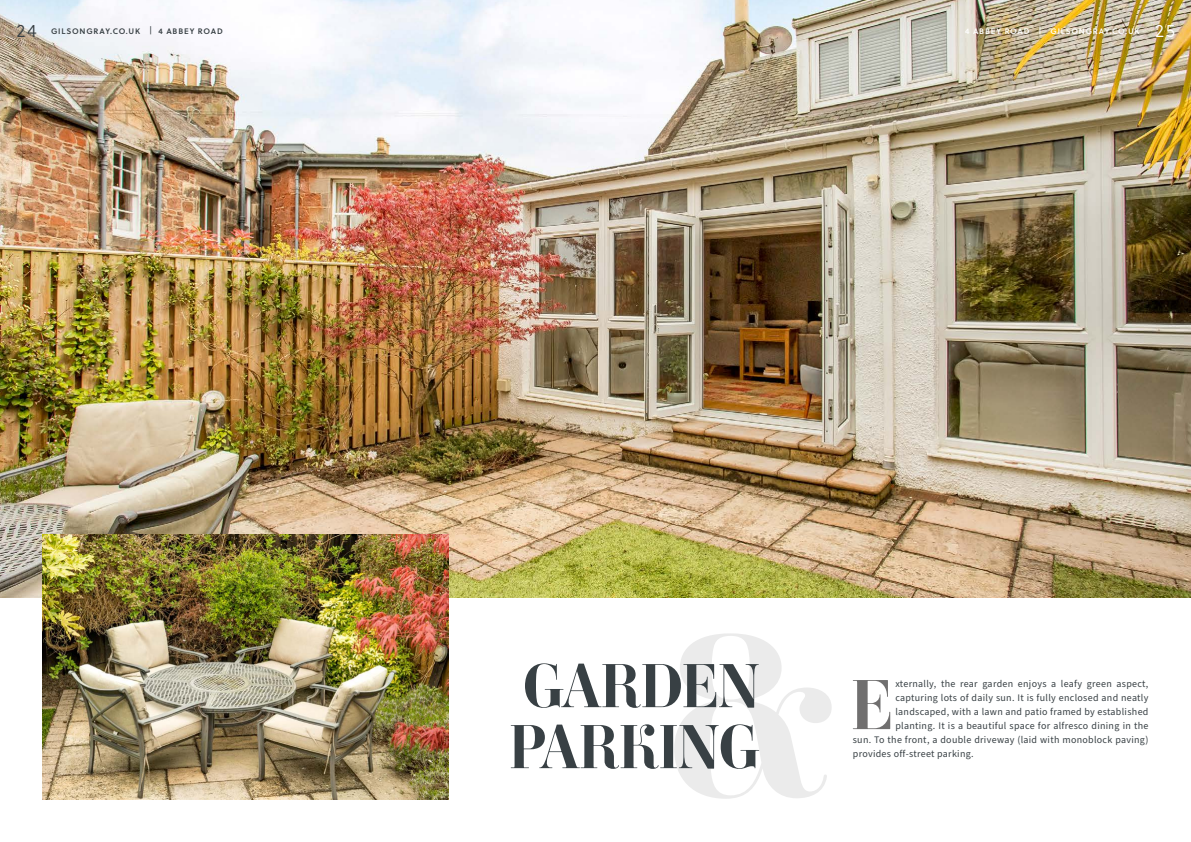
<style>
.page{position:relative;width:1191px;height:842px;background:#fff}
.page>*{position:absolute;margin:0;border:0;box-sizing:border-box;transform-origin:0 0}
.t1{font:700 69.5px "Ambroise Std";color:#706f6f}
.t2{font:700 61px/61px "Ambroise Std";letter-spacing:-.02em;color:#384044}
.t3{font:300 18px "Soleil";color:#384044}
.t4{font:300 18px "Soleil";color:#fff}
.t5{font:10px "Source Sans Pro";letter-spacing:.03em;color:#384044}
.t6{font:8px "Soleil Sb";letter-spacing:.1em;color:#384044}
.t7{font:8px "Soleil Sb";letter-spacing:.1em;color:#fff}
.s1{font-family:"Soleil"}
</style>
<div class="page">
<svg style="left:674px;top:633px;width:157px;height:166px"></svg>
<img style="left:0;top:0;width:1191px;height:597px">
<img style="left:43px;top:534px;width:405px;height:265px">
<h3 class="t3" style="left:16px;top:18px;width:22px">24</h3>
<p class="t6" style="left:51px;top:25px;width:173px">GILSONGRAY.CO.UK <span class="s1">|</span> 4 ABBEY ROAD</p>
<p class="t7" style="left:965px;top:25px;width:176px">4 ABBEY ROAD | GILSONGRAY.CO.UK</p>
<h3 class="t4" style="left:1155px;top:18px;width:21px">25</h3>
<h2 class="t2" style="left:509px;top:656px;width:252px">GARDEN<br>PARKING</h2>
<h1 class="t1" style="left:850px;top:661px;width:44px">E</h1>
<p class="t5" style="left:895px;top:677px;width:255px">xternally, the rear garden enjoys a leafy green aspect,</p>
<p class="t5" style="left:895px;top:691px;width:254px">capturing lots of daily sun. It is fully enclosed and neatly</p>
<p class="t5" style="left:895px;top:705px;width:255px">landscaped, with a lawn and patio framed by established</p>
<p class="t5" style="left:895px;top:719px;width:255px">planting. It is a beautiful space for alfresco dining in the</p>
<p class="t5" style="left:853px;top:733px;width:297px">sun. To the front, a double driveway (laid with monoblock paving)</p>
<p class="t5" style="left:853px;top:747px;width:122px">provides off-street parking.</p>
</div>
